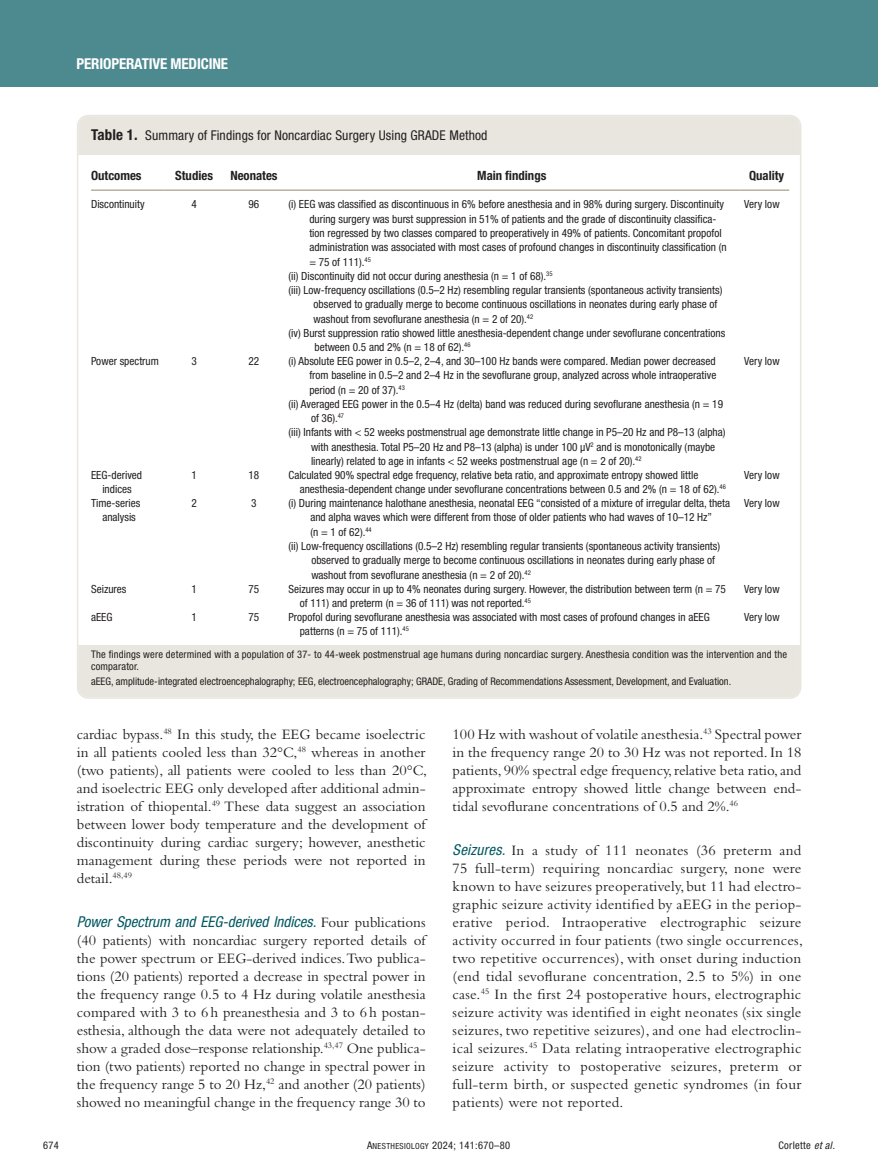
<style>
.page{position:relative;width:878px;height:1175px;background:#fff}
.page>*{position:absolute;margin:0;border:0;box-sizing:border-box;transform-origin:0 0}
.t1{font:15px/18px "Bembo Std";color:#231f20;text-align:justify}
.t2{font:italic condensed 15px "Helvetica Neue LT Std";color:#005861}
.t3{font:700 condensed 15px "Helvetica Neue LT Std";letter-spacing:-.01em;color:#fff}
.t4{font:condensed 13.5px "Helvetica Neue LT Std";letter-spacing:.01em;color:#231f20}
.t5{font:700 condensed 12.75px "Helvetica Neue LT Std";color:#231f20}
.t6{font:condensed 11.25px/14.2px "Helvetica Neue LT Std";color:#231f20}
.t7{font:condensed 10.5px/12px "Helvetica Neue LT Std";letter-spacing:.015em;color:#231f20}
.s1{font-weight:700;font-size:15px}
.s2{font-family:"Bembo Std";font-style:normal;font-stretch:normal;color:#231f20}
.s3{font-family:"Helvetica Neue LT Std";font-style:italic;font-stretch:condensed;color:#005861}
.s4{font-family:"Helvetica Neue LT Std Cn SC800";font-stretch:normal}
.s5{font-family:"Helvetica Neue LT Std Cn SC800";font-stretch:normal;font-size:8.4px}
.s6{font-style:italic}
</style>
<div class="page">
<div style="left:0;top:0;width:878px;height:86px;background:#4d8a90"></div>
<div style="left:78px;top:116px;width:721px;height:38px;background:#e9e6df"></div>
<div style="left:78px;top:645px;width:721px;height:50px;background:#e9e6df"></div>
<div style="left:78px;top:672px;width:721px;height:25px;background:#e9e6df"></div>
<hr style="left:91px;top:190px;width:73px;height:1px;background:#9f967d">
<hr style="left:164px;top:190px;width:60px;height:1px;background:#9f967d">
<hr style="left:224px;top:190px;width:60px;height:1px;background:#9f967d">
<hr style="left:284px;top:190px;width:455px;height:1px;background:#9f967d">
<hr style="left:739px;top:190px;width:50px;height:1px;background:#9f967d">
<h1 class="t3" style="left:77px;top:54px;width:153px">Perioperative Medicine</h1>
<p class="t4" style="left:91px;top:127px;width:398px"><span class="s1">Table 1.</span> Summary of Findings for Noncardiac Surgery Using GRADE Method</p>
<p class="t5" style="left:91px;top:168px;width:52px">Outcomes</p>
<p class="t5" style="left:175px;top:168px;width:39px">Studies</p>
<p class="t5" style="left:230px;top:168px;width:49px">Neonates</p>
<p class="t5" style="left:477px;top:168px;width:71px">Main findings</p>
<p class="t5" style="left:749px;top:168px;width:37px">Quality</p>
<p class="t6" style="left:91px;top:197px;width:55px">Discontinuity</p>
<p class="t6" style="left:191px;top:197px;width:7px">4</p>
<p class="t6" style="left:248px;top:197px;width:12px">96</p>
<p class="t6" style="left:288px;top:197px;width:437px">(i) EE G was classified as discontinuous in 6% before anesthesia and in 98% during surgery. Discontinuity</p>
<p class="t6" style="left:309px;top:211px;width:408px">during surgery was burst suppression in 51% of patients and the grade of discontinuity classifica-</p>
<p class="t6" style="left:309px;top:226px;width:414px">tion regressed by two classes compared to preoperatively in 49% of patients. Concomitant propofol</p>
<p class="t6" style="left:309px;top:240px;width:419px">administration was associated with most cases of profound changes in discontinuity classification (n</p>
<p class="t6" style="left:309px;top:254px;width:63px">= 75 of 111).<sup>45</sup></p>
<p class="t6" style="left:288px;top:268px;width:265px">(ii) Discontinuity did not occur during anesthesia (n = 1 of 68).<sup>35</sup></p>
<p class="t6" style="left:288px;top:283px;width:435px">(iii) Low-frequency oscillations (0.5–2 Hz) resembling regular transients (spontaneous activity transients)</p>
<p class="t6" style="left:313px;top:297px;width:405px">observed to gradually merge to become continuous oscillations in neonates during early phase of</p>
<p class="t6" style="left:313px;top:311px;width:221px">washout from sevoflurane anesthesia (n = 2 of 20).<sup>42</sup></p>
<p class="t6" style="left:288px;top:325px;width:438px">(iv) Burst suppression ratio showed little anesthesia-dependent change under sevoflurane concentrations</p>
<p class="t6" style="left:314px;top:340px;width:157px">between 0.5 and 2% (n = 18 of 62).<sup>46</sup></p>
<p class="t6" style="left:744px;top:197px;width:37px">Very low</p>
<p class="t6" style="left:91px;top:354px;width:69px">Power spectrum</p>
<p class="t6" style="left:191px;top:354px;width:7px">3</p>
<p class="t6" style="left:248px;top:354px;width:12px">22</p>
<p class="t6" style="left:288px;top:354px;width:428px">(i) Absolute EEG power in 0.5–2, 2–4, and 30–100 Hz bands were compared. Median power decreased</p>
<p class="t6" style="left:309px;top:368px;width:408px">from baseline in 0.5–2 and 2–4 Hz in the sevoflurane group, analyzed across whole intraoperative</p>
<p class="t6" style="left:309px;top:382px;width:97px">period (n = 20 of 37).<sup>43</sup></p>
<p class="t6" style="left:288px;top:397px;width:436px">(ii) Averaged EEG power in the 0.5–4 Hz (delta) band was reduced during sevoflurane anesthesia (n = 19</p>
<p class="t6" style="left:311px;top:411px;width:35px">of 36).<sup>47</sup></p>
<p class="t6" style="left:288px;top:425px;width:438px">(iii) Infants with &lt; 52 weeks postmenstrual age demonstrate little change in P5–20 Hz and P8–13 (alpha)</p>
<p class="t6" style="left:311px;top:439px;width:405px">with anesthesia. Total P5–20 Hz and P8–13 (alpha) is under 100 μV<sup>2</sup> and is monotonically (maybe</p>
<p class="t6" style="left:311px;top:454px;width:332px">linearly) related to age in infants &lt; 52 weeks postmenstrual age (n = 2 of 20).<sup>42</sup></p>
<p class="t6" style="left:744px;top:354px;width:37px">Very low</p>
<p class="t6" style="left:91px;top:468px;width:53px;text-align:center">EEG-derived indices</p>
<p class="t6" style="left:191px;top:468px;width:7px">1</p>
<p class="t6" style="left:248px;top:468px;width:12px">18</p>
<p class="t6" style="left:300px;top:468px;width:427px;text-indent:-11px">Calculated 90% spectral edge frequency, relative beta ratio, and approximate entropy showed little anesthesia-dependent change under sevoflurane concentrations between 0.5 and 2% (n = 18 of 62).<sup>46</sup></p>
<p class="t6" style="left:744px;top:468px;width:37px">Very low</p>
<p class="t6" style="left:102px;top:496px;width:39px;text-indent:-11px">Time-series analysis</p>
<p class="t6" style="left:191px;top:496px;width:7px">2</p>
<p class="t6" style="left:251px;top:496px;width:7px">3</p>
<p class="t6" style="left:288px;top:496px;width:443px">(i) During maintenance halothane anesthesia, neonatal EEG “consisted of a mixture of irregular delta, theta</p>
<p class="t6" style="left:744px;top:496px;width:37px">Very low</p>
<p class="t6" style="left:310px;top:510px;width:403px">and alpha waves which were different from those of older patients who had waves of 10–12 Hz”</p>
<p class="t6" style="left:310px;top:524px;width:63px">(n = 1 of 62).<sup>44</sup></p>
<p class="t6" style="left:288px;top:539px;width:433px">(ii) Low-frequency oscillations (0.5–2 Hz) resembling regular transients (spontaneous activity transients)</p>
<p class="t6" style="left:311px;top:553px;width:405px">observed to gradually merge to become continuous oscillations in neonates during early phase of</p>
<p class="t6" style="left:311px;top:567px;width:221px">washout from sevoflurane anesthesia (n = 2 of 20).<sup>42</sup></p>
<p class="t6" style="left:91px;top:581px;width:37px">Seizures</p>
<p class="t6" style="left:191px;top:581px;width:7px">1</p>
<p class="t6" style="left:248px;top:581px;width:12px">75</p>
<p class="t6" style="left:300px;top:581px;width:427px;text-indent:-11px">Seizures may occur in up to 4% neonates during surgery. However, the distribution between term (n = 75 of 111) and preterm (n = 36 of 111) was not reported.<sup>45</sup></p>
<p class="t6" style="left:744px;top:581px;width:37px">Very low</p>
<p class="t6" style="left:91px;top:609px;width:23px">aEEG</p>
<p class="t6" style="left:191px;top:609px;width:7px">1</p>
<p class="t6" style="left:248px;top:609px;width:12px">75</p>
<p class="t6" style="left:300px;top:609px;width:411px;text-indent:-11px">Propofol during sevoflurane anesthesia was associated with most cases of profound changes in aEEG patterns (n = 75 of 111).<sup>45</sup></p>
<p class="t6" style="left:744px;top:609px;width:37px">Very low</p>
<p class="t7" style="left:91px;top:648px;width:697px">The findings were determined with a population of 37- to 44-week postmenstrual age humans during noncardiac surgery. Anesthesia condition was the intervention and the comparator.</p>
<p class="t7" style="left:91px;top:675px;width:641px">aEEG, amplitude-integrated electroencephalography; EEG, electroencephalography; GRADE, Grading of Recommendations Assessment, Development, and Evaluation.</p>
<p class="t1" style="left:77px;top:725px;width:352px">cardiac bypass.<sup>48</sup> In this study, the EEG became isoelectric in all patients cooled less than 32°C,<sup>48</sup> whereas in another (two patients), all patients were cooled to less than 20°C, and isoelectric EEG only developed after additional admin&shy;istration of thiopental.<sup>49</sup> These data suggest an association between lower body temperature and the development of discontinuity during cardiac surgery; however, anesthetic management during these periods were not reported in detail.<sup>48,49</sup></p>
<h1 class="t2" style="left:77px;top:912px;width:350px">Power Spectrum and EEG-derived Indices. <span class="s2">Four publications</span></h1>
<p class="t1" style="left:77px;top:930px;width:350px">(40 patients) with noncardiac surgery reported details of the power spectrum or EEG-derived indices. Two publica&shy;tions (20 patients) reported a decrease in spectral power in the frequency range 0.5 to 4 Hz during volatile anesthesia compared with 3 to 6h preanesthesia and 3 to 6h postan&shy;esthesia, although the data were not adequately detailed to show a graded dose–response relationship.<sup>43,47</sup> One publica&shy;tion (two patients) reported no change in spectral power in the frequency range 5 to 20 Hz,<sup>42</sup> and another (20 patients) showed no meaningful change in the frequency range 30 to</p>
<p class="t1" style="left:452px;top:725px;width:350px">100 Hz with washout of volatile anesthesia.<sup>43</sup> Spectral power in the frequency range 20 to 30 Hz was not reported. In 18 patients, 90% spectral edge frequency, relative beta ratio, and approximate entropy showed little change between end&shy;tidal sevoflurane concentrations of 0.5 and 2%.<sup>46</sup></p>
<p class="t1" style="left:452px;top:840px;width:352px"><span class="s3">Seizures.</span> In a study of 111 neonates (36 preterm and 75 full-term) requiring noncardiac surgery, none were known to have seizures preoperatively, but 11 had electro&shy;graphic seizure activity identified by aEEG in the periop&shy;erative period. Intraoperative electrographic seizure activity occurred in four patients (two single occurrences, two repetitive occurrences), with onset during induction (end tidal sevoflurane concentration, 2.5 to 5%) in one case.<sup>45</sup> In the first 24 postoperative hours, electrographic seizure activity was identified in eight neonates (six single seizures, two repetitive seizures), and one had electroclin&shy;ical seizures.<sup>45</sup> Data relating intraoperative electrographic seizure activity to postoperative seizures, preterm or full-term birth, or suspected genetic syndromes (in four patients) were not reported.</p>
<p class="t7" style="left:43px;top:1139px;width:17px">674</p>
<p class="t7" style="left:367px;top:1139px;width:144px"><span class="s4">A</span><span class="s5">NESTHESIOLOGY</span> 2024; 141:670–80</p>
<p class="t7" style="left:778px;top:1139px;width:58px">Corlette <span class="s6">et al.</span></p>
</div>
